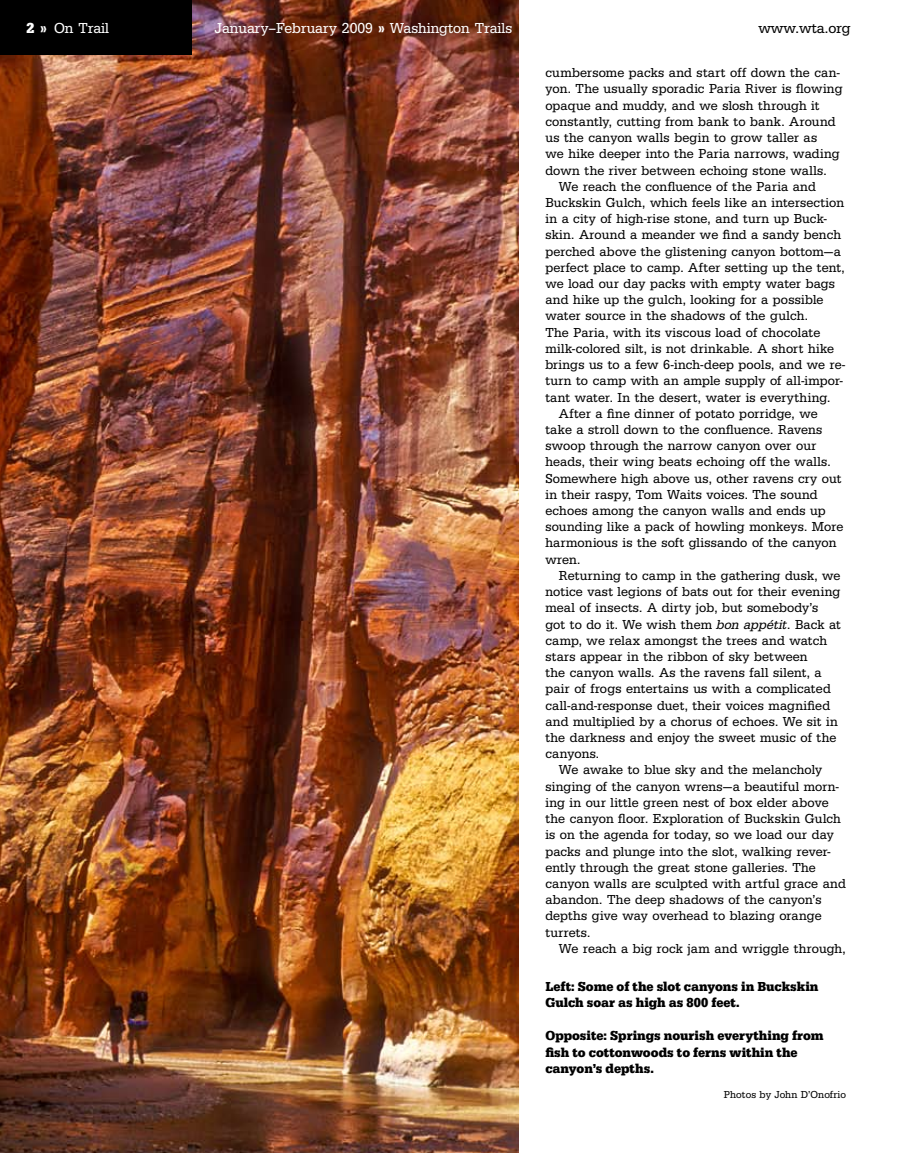
<style>
.page{position:relative;width:900px;height:1153px;background:#fff}
.page>*{position:absolute;margin:0;border:0;box-sizing:border-box;transform-origin:0 0}
.t1{font:15px "URW Egyptienne TOT Reg Nar";color:#fff}
.t2{font:15px "URW Egyptienne TOT Reg Nar";color:#000}
.t3{font:13.5px "URW Egyptienne TOT Reg Nar";letter-spacing:.01em;color:#000}
.t4{font:13.5px/16.5px "URW Egyptienne TOT Bol Nar";color:#000}
.t5{font:10.5px "URW Egyptienne TOT Reg Nar";letter-spacing:.005em;color:#000}
.s1{font-family:"URW Egyptienne TOT Bol Nar"}
.s2{font-family:"URW Egyptienne TOT Reg Nar Obl"}
</style>
<div class="page">
<img style="left:0;top:0;width:518px;height:1152px">
<div style="left:0;top:0;width:192px;height:54px;background:#000"></div>
<p class="t1" style="left:40px;top:19px;width:70px"><span class="s1">»</span> On Trail</p>
<p class="t1" style="left:215px;top:19px;width:299px">January–February 2009 <span class="s1">»</span> Washington Trails</p>
<p class="t2" style="left:758px;top:19px;width:94px">www.wta.org</p>
<p class="t3" style="left:545px;top:65px;width:296px">cumbersome packs and start off down the can-</p>
<p class="t3" style="left:545px;top:81px;width:299px">yon. The usually sporadic Paria River is flowing</p>
<p class="t3" style="left:545px;top:97px;width:276px">opaque and muddy, and we slosh through it</p>
<p class="t3" style="left:545px;top:113px;width:292px">constantly, cutting from bank to bank. Around</p>
<p class="t3" style="left:545px;top:130px;width:273px">us the canyon walls begin to grow taller as</p>
<p class="t3" style="left:545px;top:146px;width:296px">we hike deeper into the Paria narrows, wading</p>
<p class="t3" style="left:545px;top:162px;width:283px">down the river between echoing stone walls.</p>
<p class="t3" style="left:559px;top:178px;width:258px">We reach the confluence of the Paria and</p>
<p class="t3" style="left:545px;top:194px;width:300px">Buckskin Gulch, which feels like an intersection</p>
<p class="t3" style="left:545px;top:211px;width:283px">in a city of high-rise stone, and turn up Buck-</p>
<p class="t3" style="left:545px;top:227px;width:297px">skin. Around a meander we find a sandy bench</p>
<p class="t3" style="left:545px;top:243px;width:297px">perched above the glistening canyon bottom—a</p>
<p class="t3" style="left:545px;top:259px;width:301px">perfect place to camp. After setting up the tent,</p>
<p class="t3" style="left:545px;top:275px;width:291px">we load our day packs with empty water bags</p>
<p class="t3" style="left:545px;top:292px;width:280px">and hike up the gulch, looking for a possible</p>
<p class="t3" style="left:545px;top:308px;width:264px">water source in the shadows of the gulch.</p>
<p class="t3" style="left:545px;top:324px;width:276px">The Paria, with its viscous load of chocolate</p>
<p class="t3" style="left:545px;top:340px;width:290px">milk-colored silt, is not drinkable. A short hike</p>
<p class="t3" style="left:545px;top:356px;width:301px">brings us to a few 6-inch-deep pools, and we re-</p>
<p class="t3" style="left:545px;top:373px;width:299px">turn to camp with an ample supply of all-impor-</p>
<p class="t3" style="left:545px;top:389px;width:286px">tant water. In the desert, water is everything.</p>
<p class="t3" style="left:559px;top:405px;width:260px">After a fine dinner of potato porridge, we</p>
<p class="t3" style="left:545px;top:421px;width:278px">take a stroll down to the confluence. Ravens</p>
<p class="t3" style="left:545px;top:437px;width:273px">swoop through the narrow canyon over our</p>
<p class="t3" style="left:545px;top:454px;width:287px">heads, their wing beats echoing off the walls.</p>
<p class="t3" style="left:545px;top:470px;width:298px">Somewhere high above us, other ravens cry out</p>
<p class="t3" style="left:545px;top:486px;width:274px">in their raspy, Tom Waits voices. The sound</p>
<p class="t3" style="left:545px;top:502px;width:282px">echoes among the canyon walls and ends up</p>
<p class="t3" style="left:545px;top:518px;width:299px">sounding like a pack of howling monkeys. More</p>
<p class="t3" style="left:545px;top:535px;width:293px">harmonious is the soft glissando of the canyon</p>
<p class="t3" style="left:545px;top:551px;width:37px">wren.</p>
<p class="t3" style="left:559px;top:567px;width:283px">Returning to camp in the gathering dusk, we</p>
<p class="t3" style="left:545px;top:583px;width:296px">notice vast legions of bats out for their evening</p>
<p class="t3" style="left:545px;top:599px;width:275px">meal of insects. A dirty job, but somebody’s</p>
<p class="t3" style="left:545px;top:616px;width:297px">got to do it. We wish them <span class="s2">bon appétit</span>. Back at</p>
<p class="t3" style="left:545px;top:632px;width:283px">camp, we relax amongst the trees and watch</p>
<p class="t3" style="left:545px;top:648px;width:264px">stars appear in the ribbon of sky between</p>
<p class="t3" style="left:545px;top:664px;width:278px">the canyon walls. As the ravens fall silent, a</p>
<p class="t3" style="left:545px;top:680px;width:287px">pair of frogs entertains us with a complicated</p>
<p class="t3" style="left:545px;top:697px;width:286px">call-and-response duet, their voices magnified</p>
<p class="t3" style="left:545px;top:713px;width:294px">and multiplied by a chorus of echoes. We sit in</p>
<p class="t3" style="left:545px;top:729px;width:293px">the darkness and enjoy the sweet music of the</p>
<p class="t3" style="left:545px;top:745px;width:55px">canyons.</p>
<p class="t3" style="left:559px;top:761px;width:265px">We awake to blue sky and the melancholy</p>
<p class="t3" style="left:545px;top:778px;width:295px">singing of the canyon wrens—a beautiful morn-</p>
<p class="t3" style="left:545px;top:794px;width:285px">ing in our little green nest of box elder above</p>
<p class="t3" style="left:545px;top:810px;width:297px">the canyon floor. Exploration of Buckskin Gulch</p>
<p class="t3" style="left:545px;top:826px;width:290px">is on the agenda for today, so we load our day</p>
<p class="t3" style="left:545px;top:842px;width:287px">packs and plunge into the slot, walking rever-</p>
<p class="t3" style="left:545px;top:859px;width:272px">ently through the great stone galleries. The</p>
<p class="t3" style="left:545px;top:875px;width:302px">canyon walls are sculpted with artful grace and</p>
<p class="t3" style="left:545px;top:891px;width:278px">abandon. The deep shadows of the canyon’s</p>
<p class="t3" style="left:545px;top:907px;width:278px">depths give way overhead to blazing orange</p>
<p class="t3" style="left:545px;top:923px;width:46px">turrets.</p>
<p class="t3" style="left:559px;top:940px;width:288px">We reach a big rock jam and wriggle through,</p>
<p class="t4" style="left:545px;top:978px;width:275px">Left: Some of the slot canyons in Buckskin<br>Gulch soar as high as 800 feet.</p>
<p class="t4" style="left:545px;top:1027px;width:280px">Opposite: Springs nourish everything from fish to cottonwoods to ferns within the canyon’s depths.</p>
<p class="t5" style="left:724px;top:1087px;width:124px">Photos by John D’Onofrio</p>
</div>
